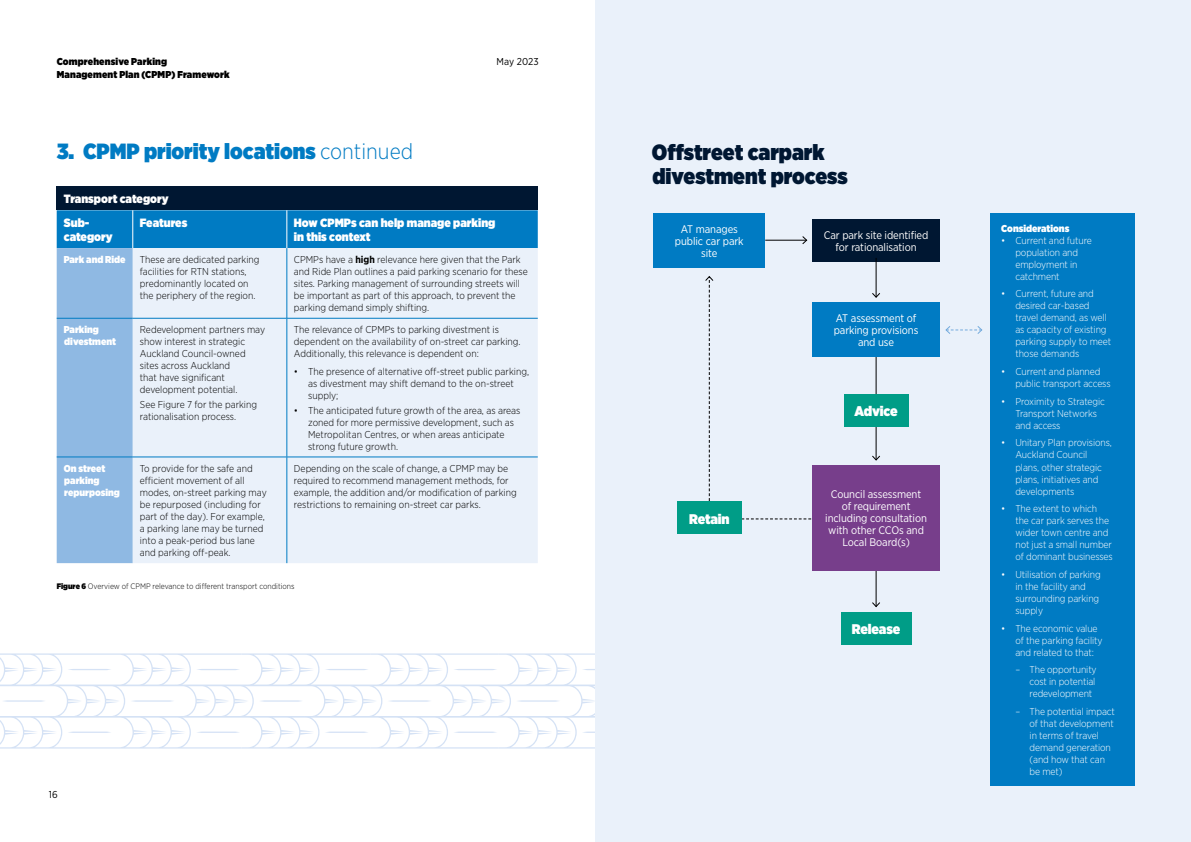
<style>
.page{position:relative;width:1191px;height:842px;background:#fff}
.page>*{position:absolute;margin:0;border:0;box-sizing:border-box;transform-origin:0 0}
.t1{font:900 22px/24px "Gotham Narrow";color:#001732}
.t2{font:900 22px "Gotham Narrow";color:#007bc3}
.t3{font:900 14px "Gotham Narrow";letter-spacing:-.01em;color:#fff}
.t4{font:900 12px/23.8px "Gotham Narrow";color:#fff}
.t5{font:11px/12px "Gotham Narrow";letter-spacing:-.01em;color:#fff;text-align:center}
.t6{font:300 10px/12px "Gotham Narrow";color:#000}
.t7{font:300 10px/12px "Gotham Narrow";letter-spacing:-.01em;color:#fff}
.t8{font:900 10px/12px "Gotham Narrow";color:#fff}
.t9{font:900 10px/13px "Gotham Narrow";letter-spacing:.015em;color:#000}
.t10{font:10px "Gotham Narrow";letter-spacing:.005em;color:#000}
.t11{font:300 8px "Gotham Narrow";color:#000}
.s1{font-weight:300}
.s2{font-weight:700}
.s3{font-weight:900}
</style>
<div class="page">
<div style="left:57px;top:187px;width:481px;height:23px;background:#001732"></div>
<svg style="left:57px;top:210px;width:481px;height:353px;background:#519ed5"></svg>
<div style="left:133px;top:248px;width:405px;height:315px;background:#eaf1fa"></div>
<hr style="left:132px;top:210px;width:1px;height:38px;background:#fff">
<hr style="left:286px;top:210px;width:1px;height:38px;background:#fff">
<hr style="left:286px;top:248px;width:1px;height:70px;background:#007bc3">
<hr style="left:286px;top:318px;width:1px;height:139px;background:#007bc3">
<hr style="left:286px;top:457px;width:1px;height:106px;background:#007bc3">
<hr style="left:57px;top:318px;width:76px;height:1px;background:#007bc3">
<hr style="left:133px;top:318px;width:154px;height:1px;background:#007bc3">
<hr style="left:287px;top:318px;width:251px;height:1px;background:#007bc3">
<hr style="left:57px;top:457px;width:76px;height:1px;background:#007bc3">
<hr style="left:133px;top:457px;width:154px;height:1px;background:#007bc3">
<hr style="left:287px;top:457px;width:251px;height:1px;background:#007bc3">
<svg style="left:0;top:653px;width:595px;height:95px"></svg>
<div style="left:595px;top:0;width:596px;height:842px;background:#eaf1fa"></div>
<div style="left:990px;top:213px;width:144px;height:573px;background:#007bc3"></div>
<div style="left:653px;top:213px;width:112px;height:54px;background:#007bc3"></div>
<div style="left:841px;top:612px;width:70px;height:33px;background:#009d87"></div>
<div style="left:812px;top:219px;width:128px;height:42px;background:#001732"></div>
<svg style="left:705px;top:276px;width:115px;height:244px"></svg>
<hr style="left:765px;top:240px;width:41px;height:1px;background:#000">
<svg style="left:801px;top:236px;width:7px;height:8px"></svg>
<svg style="left:945px;top:326px;width:38px;height:8px"></svg>
<hr style="left:875px;top:258px;width:1px;height:39px;background:#000">
<svg style="left:872px;top:292px;width:8px;height:6px"></svg>
<hr style="left:875px;top:569px;width:1px;height:37px;background:#000">
<svg style="left:872px;top:601px;width:8px;height:7px"></svg>
<hr style="left:875px;top:355px;width:1px;height:105px;background:#000">
<svg style="left:872px;top:455px;width:8px;height:6px"></svg>
<div style="left:812px;top:303px;width:128px;height:54px;background:#007bc3"></div>
<div style="left:843px;top:394px;width:65px;height:33px;background:#009d87"></div>
<div style="left:812px;top:465px;width:128px;height:106px;background:#773e8b"></div>
<div style="left:677px;top:501px;width:64px;height:33px;background:#009d87"></div>
<p class="t9" style="left:57px;top:55px;width:174px">Comprehensive Parking<br>Management Plan (CPMP) Framework</p>
<p class="t10" style="left:496px;top:55px;width:44px">May 2023</p>
<h1 class="t2" style="left:57px;top:137px;width:358px">3. CPMP priority locations <span class="s1">continued</span></h1>
<h1 class="t1" style="left:652px;top:140px;width:197px">Offstreet carpark divestment process</h1>
<p class="t4" style="left:64px;top:187px;width:106px">Transport category<br>Sub-</p>
<p class="t4" style="left:64px;top:225px;width:50px">category</p>
<p class="t4" style="left:140px;top:211px;width:49px">Features</p>
<p class="t4" style="left:294px;top:216px;width:203px;line-height:14px">How CPMPs can help manage parking in this context</p>
<p class="t8" style="left:64px;top:253px;width:63px">Park and Ride</p>
<p class="t6" style="left:140px;top:253px;width:121px">These are dedicated parking facilities for RTN stations, predominantly located on the periphery of the region.</p>
<p class="t6" style="left:294px;top:253px;width:235px">CPMPs have a <span class="s2">high</span> relevance here given that the Park and Ride Plan outlines a paid parking scenario for these sites. Parking management of surrounding streets will be important as part of this approach, to prevent the parking demand simply shifting.</p>
<p class="t8" style="left:64px;top:324px;width:54px">Parking divestment</p>
<p class="t6" style="left:140px;top:324px;width:127px">Redevelopment partners may show interest in strategic<br>Auckland Council-owned sites across Auckland<br>that have significant development potential.</p>
<p class="t6" style="left:140px;top:398px;width:119px">See Figure 7 for the parking rationalisation process.</p>
<p class="t6" style="left:294px;top:324px;width:228px">The relevance of CPMPs to parking divestment is dependent on the availability of on-street car parking.<br>Additionally, this relevance is dependent on:</p>
<p class="t6" style="left:308px;top:365px;width:222px;text-indent:-14px">• The presence of alternative off-street public parking, as divestment may shift demand to the on-street supply;</p>
<p class="t6" style="left:308px;top:404px;width:214px;text-indent:-14px">• The anticipated future growth of the area, as areas zoned for more permissive development, such as Metropolitan Centres, or when areas anticipate strong future growth.</p>
<p class="t8" style="left:64px;top:462px;width:58px">On street parking repurposing</p>
<p class="t6" style="left:140px;top:462px;width:128px">To provide for the safe and efficient movement of all modes, on-street parking may be repurposed (including for part of the day). For example, a parking lane may be turned into a peak-period bus lane and parking off-peak.</p>
<p class="t6" style="left:294px;top:462px;width:224px">Depending on the scale of change, a CPMP may be required to recommend management methods, for example, the addition and/or modification of parking restrictions to remaining on-street car parks.</p>
<p class="t11" style="left:57px;top:581px;width:239px"><span class="s3">Figure 6</span> Overview of CPMP relevance to different transport conditions</p>
<p class="t10" style="left:49px;top:789px;width:10px">16</p>
<p class="t5" style="left:675px;top:222px;width:70px">AT manages public car park site</p>
<h2 class="t3" style="left:689px;top:509px;width:42px">Retain</h2>
<p class="t5" style="left:823px;top:228px;width:106px">Car park site identified for rationalisation</p>
<p class="t5" style="left:833px;top:312px;width:86px">AT assessment of parking provisions and use</p>
<h2 class="t3" style="left:854px;top:402px;width:45px">Advice</h2>
<p class="t5" style="left:825px;top:488px;width:103px">Council assessment of requirement including consultation with other CCOs and<br>Local Board(s)</p>
<h2 class="t3" style="left:852px;top:620px;width:50px">Release</h2>
<p class="t8" style="left:1001px;top:222px;width:70px">Considerations</p>
<p class="t7" style="left:1015px;top:234px;width:78px;text-indent:-14px">• Current and future population and employment in catchment</p>
<p class="t7" style="left:1015px;top:288px;width:97px;text-indent:-14px">• Current, future and desired car-based travel demand, as well as capacity of existing parking supply to meet those demands</p>
<p class="t7" style="left:1015px;top:365px;width:97px;text-indent:-14px">• Current and planned public transport access</p>
<p class="t7" style="left:1015px;top:395px;width:91px;text-indent:-14px">• Proximity to Strategic<br>Transport Networks and access</p>
<p class="t7" style="left:1015px;top:437px;width:98px;text-indent:-14px">• Unitary Plan provisions,<br>Auckland Council plans, other strategic plans, initiatives and developments</p>
<p class="t7" style="left:1015px;top:502px;width:99px;text-indent:-14px">• The extent to which the car park serves the wider town centre and not just a small number of dominant businesses</p>
<p class="t7" style="left:1015px;top:568px;width:87px;text-indent:-14px">• Utilisation of parking in the facility and surrounding parking supply</p>
<p class="t7" style="left:1015px;top:622px;width:89px;text-indent:-14px">• The economic value of the parking facility and related to that:</p>
<p class="t7" style="left:1029px;top:663px;width:69px;text-indent:-14px">– The opportunity cost in potential redevelopment</p>
<p class="t7" style="left:1029px;top:705px;width:87px;text-indent:-14px">– The potential impact of that development in terms of travel demand generation (and how that can be met)</p>
</div>
